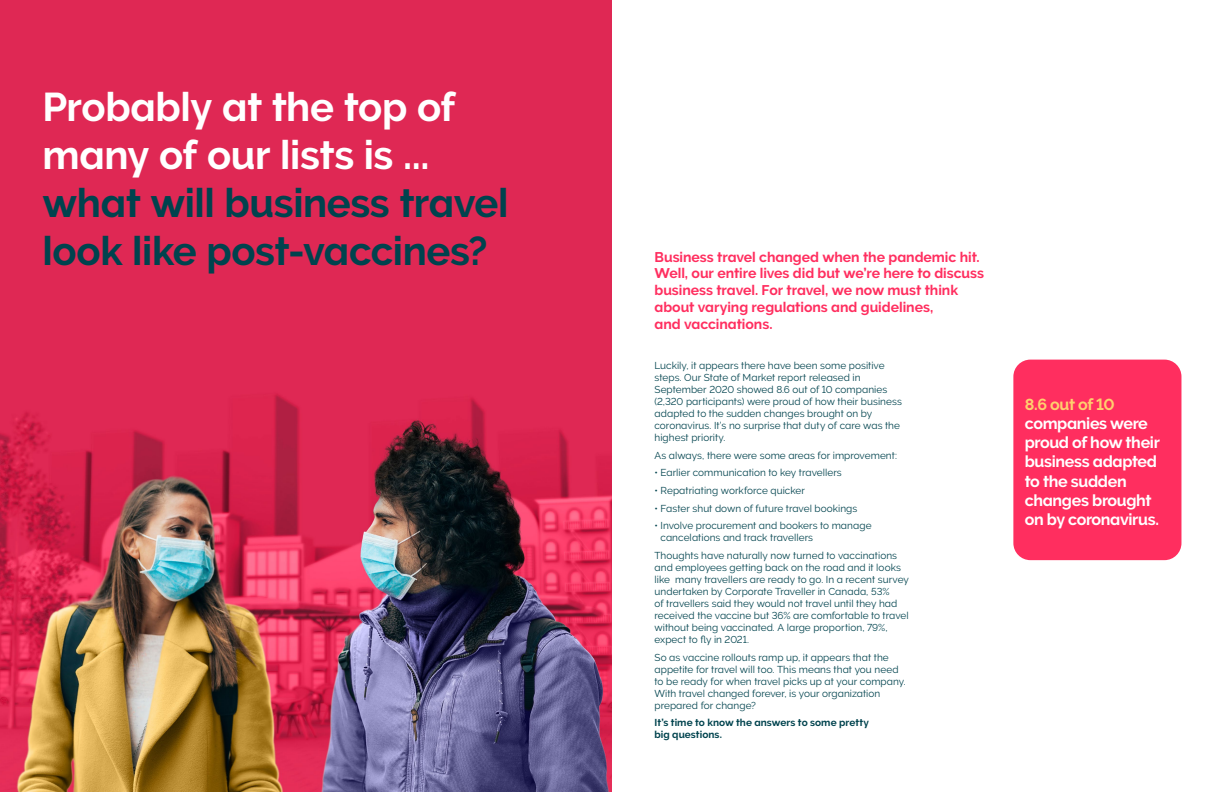
<style>
.page{position:relative;width:1224px;height:792px;background:#fff}
.page>*{position:absolute;margin:0;border:0;box-sizing:border-box;transform-origin:0 0}
.t1{font:700 40px/48px "Raleway";letter-spacing:-.01em;color:#00434e}
.t2{font:700 40px/48px "Raleway";letter-spacing:-.01em;color:#fff}
.t3{font:700 16px/19.2px "Raleway";letter-spacing:-.02em;color:#fff}
.t4{font:700 16px "Raleway";letter-spacing:-.025em;color:#ffcf6e}
.t5{font:700 14px/16.8px "Raleway";letter-spacing:-.005em;color:#ff2e5f}
.t6{font:10px/12px "Raleway";letter-spacing:.005em;color:#00434e}
.t7{font:700 10px/12px "Raleway";letter-spacing:.005em;color:#00434e}
</style>
<div class="page">
<div style="left:0;top:0;width:612px;height:792px;background:#df2854"></div>
<img style="left:0;top:394px;width:612px;height:398px">
<div style="left:1013px;top:360px;width:168px;height:200px;background:#ff2e5f;border-radius:17px"></div>
<h1 class="t2" style="left:43px;top:83px;width:414px">Probably at the top of many of our lists is ...</h1>
<h1 class="t1" style="left:43px;top:179px;width:468px">what will business travel look like post-vaccines?</h1>
<h3 class="t5" style="left:655px;top:248px;width:331px">Business travel changed when the pandemic hit.<br>Well, our entire lives did but we’re here to discuss business travel. For travel, we now must think about varying regulations and guidelines,<br>and vaccinations.</h3>
<p class="t6" style="left:655px;top:359px;width:249px">Luckily, it appears there have been some positive steps. Our State of Market report released in September 2020 showed 8.6 out of 10 companies (2,320 participants) were proud of how their business adapted to the sudden changes brought on by coronavirus. It’s no surprise that duty of care was the highest priority.</p>
<p class="t6" style="left:655px;top:449px;width:244px">As always, there were some areas for improvement:</p>
<p class="t6" style="left:655px;top:467px;width:189px">• Earlier communication to key travellers</p>
<p class="t6" style="left:655px;top:484px;width:152px">• Repatriating workforce quicker</p>
<p class="t6" style="left:655px;top:502px;width:204px">• Faster shut down of future travel bookings</p>
<p class="t6" style="left:661px;top:520px;width:212px;text-indent:-6px">• Involve procurement and bookers to manage cancelations and track travellers</p>
<p class="t6" style="left:655px;top:549px;width:256px">Thoughts have naturally now turned to vaccinations and employees getting back on the road and it looks like many travellers are ready to go. In a recent survey undertaken by Corporate Traveller in Canada, 53%<br>of travellers said they would not travel until they had received the vaccine but 36% are comfortable to travel without being vaccinated. A large proportion, 79%, expect to fly in 2021.</p>
<p class="t6" style="left:655px;top:651px;width:253px">So as vaccine rollouts ramp up, it appears that the appetite for travel will too. This means that you need to be ready for when travel picks up at your company.<br>With travel changed forever, is your organization prepared for change?</p>
<p class="t7" style="left:655px;top:717px;width:216px">It’s time to know the answers to some pretty big questions.</p>
<h2 class="t4" style="left:1025px;top:395px;width:91px">8.6 out of 10</h2>
<h2 class="t3" style="left:1025px;top:414px;width:137px">companies were proud of how their business adapted to the sudden changes brought on by coronavirus.</h2>
</div>
